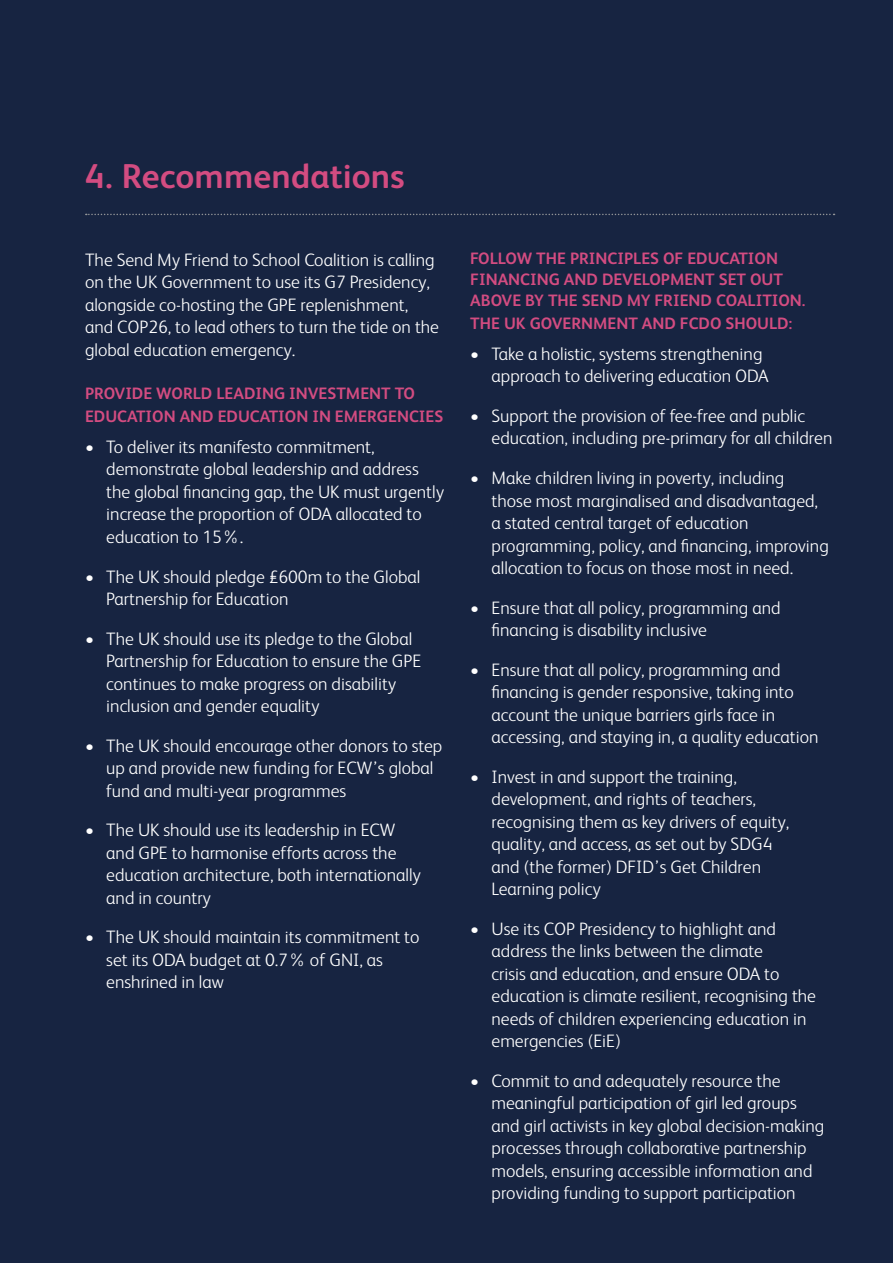
<style>
.page{position:relative;width:893px;height:1263px;background:#172441}
.page>*{position:absolute;margin:0;border:0;box-sizing:border-box;transform-origin:0 0}
.t1{font:700 34.5px "FS Albert";letter-spacing:.005em;color:#d34c81}
.t2{font:300 18px/22.5px "FS Albert";color:#fff}
.t3{font:700 16.5px/21px "FS Albert";color:#d34c81}
.s1{font-weight:700}
</style>
<div class="page">
<svg style="left:86px;top:214px;width:748px;height:1px"></svg>
<h1 class="t1" style="left:85px;top:153px;width:321px">4. Recommendations</h1>
<p class="t2" style="left:85px;top:248px;width:356px">The Send My Friend to School Coalition is calling on the UK Government to use its G7 Presidency, alongside co-hosting the GPE replenishment, and COP26, to lead others to turn the tide on the global education emergency.</p>
<p class="t3" style="left:85px;top:382px;width:360px;line-height:22.5px">PROVIDE WORLD LEADING INVESTMENT TO<br>EDUCATION AND EDUCATION IN EMERGENCIES</p>
<p class="t2" style="left:106px;top:435px;width:339px;text-indent:-21px"><span class="s1">•</span> To deliver its manifesto commitment, demonstrate global leadership and address the global financing gap, the UK must urgently increase the proportion of ODA allocated to education to 15%.</p>
<p class="t2" style="left:106px;top:564px;width:316px;text-indent:-21px"><span class="s1">•</span> The UK should pledge £600m to the Global<br>Partnership for Education</p>
<p class="t2" style="left:106px;top:626px;width:316px;text-indent:-21px"><span class="s1">•</span> The UK should use its pledge to the Global Partnership for Education to ensure the GPE continues to make progress on disability inclusion and gender equality</p>
<p class="t2" style="left:106px;top:733px;width:338px;text-indent:-21px"><span class="s1">•</span> The UK should encourage other donors to step up and provide new funding for ECW’s global fund and multi-year programmes</p>
<p class="t2" style="left:106px;top:818px;width:316px;text-indent:-21px"><span class="s1">•</span> The UK should use its leadership in ECW and GPE to harmonise efforts across the education architecture, both internationally and in country</p>
<p class="t2" style="left:106px;top:925px;width:315px;text-indent:-21px"><span class="s1">•</span> The UK should maintain its commitment to set its ODA budget at 0.7% of GNI, as enshrined in law</p>
<p class="t3" style="left:470px;top:248px;width:337px">FOLLOW THE PRINCIPLES OF EDUCATION<br>FINANCING AND DEVELOPMENT SET OUT<br>ABOVE BY THE SEND MY FRIEND COALITION.</p>
<p class="t3" style="left:470px;top:312px;width:324px">THE UK GOVERNMENT AND FCDO SHOULD:</p>
<p class="t2" style="left:492px;top:342px;width:278px;text-indent:-21px"><span class="s1">•</span> Take a holistic, systems strengthening approach to delivering education ODA</p>
<p class="t2" style="left:492px;top:404px;width:342px;text-indent:-21px"><span class="s1">•</span> Support the provision of fee-free and public education, including pre-primary for all children</p>
<p class="t2" style="left:492px;top:466px;width:339px;text-indent:-21px"><span class="s1">•</span> Make children living in poverty, including those most marginalised and disadvantaged, a stated central target of education programming, policy, and financing, improving allocation to focus on those most in need.</p>
<p class="t2" style="left:492px;top:595px;width:290px;text-indent:-21px"><span class="s1">•</span> Ensure that all policy, programming and financing is disability inclusive</p>
<p class="t2" style="left:492px;top:657px;width:328px;text-indent:-21px"><span class="s1">•</span> Ensure that all policy, programming and financing is gender responsive, taking into account the unique barriers girls face in accessing, and staying in, a quality education</p>
<p class="t2" style="left:492px;top:764px;width:299px;text-indent:-21px"><span class="s1">•</span> Invest in and support the training, development, and rights of teachers, recognising them as key drivers of equity, quality, and access, as set out by SDG4 and (the former) DFID’s Get Children Learning policy</p>
<p class="t2" style="left:492px;top:916px;width:326px;text-indent:-21px"><span class="s1">•</span> Use its COP Presidency to highlight and address the links between the climate<br>crisis and education, and ensure ODA to education is climate resilient, recognising the needs of children experiencing education in emergencies (EiE)</p>
<p class="t2" style="left:492px;top:1068px;width:334px;text-indent:-21px"><span class="s1">•</span> Commit to and adequately resource the meaningful participation of girl led groups and girl activists in key global decision-making processes through collaborative partnership models, ensuring accessible information and providing funding to support participation</p>
</div>
